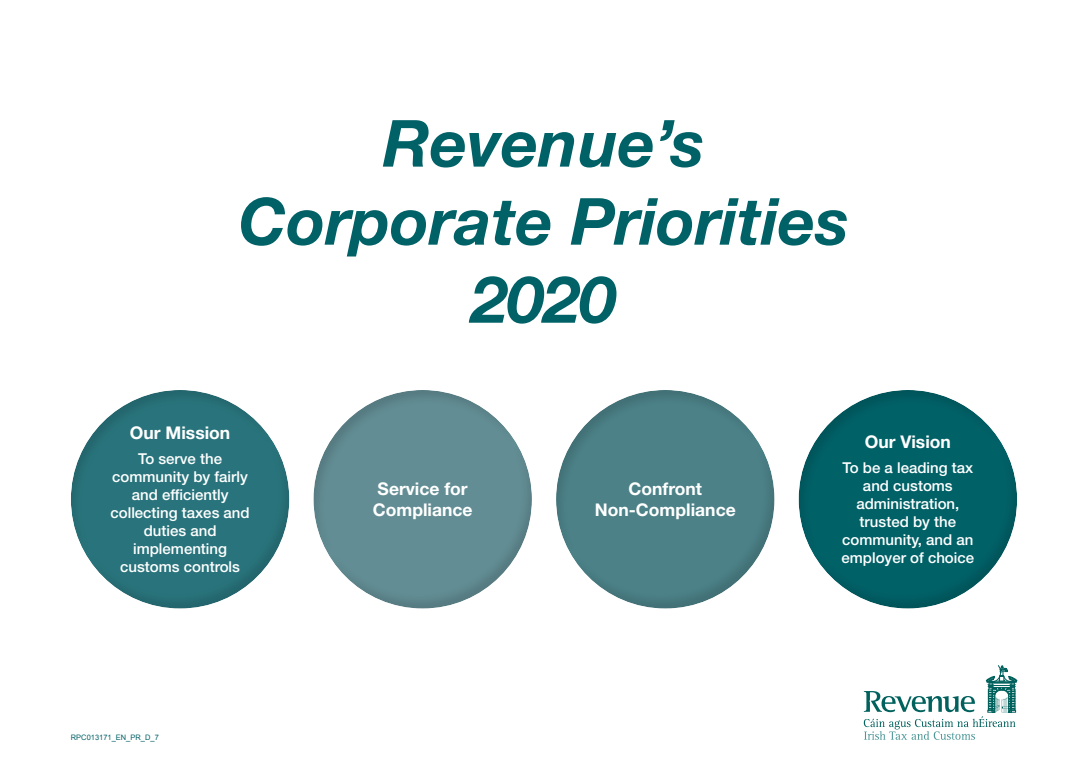
<style>
.page{position:relative;width:1088px;height:780px;background:#fff}
.page>*{position:absolute;margin:0;border:0;box-sizing:border-box;transform-origin:0 0}
.t1{font:italic 700 65px/78px "Helvetica Neue LT Std";color:#006167;text-align:center}
.t2{font:700 17.5px/21px "Helvetica Neue LT Std";color:#fff}
.t3{font:500 15px/18px "Helvetica Neue LT Std";color:#fff;text-align:center}
.t4{font:7.5px "Arial";color:#006167}
</style>
<div class="page">
<div style="left:313px;top:389px;width:220px;height:220px;background:#231f20;opacity:.15"></div>
<div style="left:556px;top:389px;width:220px;height:220px;background:#231f20;opacity:.15"></div>
<div style="left:71px;top:389px;width:220px;height:220px;background:#231f20;opacity:.15"></div>
<div style="left:798px;top:389px;width:220px;height:220px;background:#231f20;opacity:.15"></div>
<svg style="left:864px;top:665px;width:153px;height:74px"></svg>
<h1 class="t1" style="left:239px;top:103px;width:612px">Revenue’s<br>Corporate Priorities<br>2020</h1>
<p class="t2" style="left:130px;top:422px;width:102px">Our Mission</p>
<p class="t3" style="left:110px;top:449px;width:141px">To serve the community by fairly and efficiently collecting taxes and duties and implementing customs controls</p>
<p class="t4" style="left:71px;top:732px;width:89px">RPC013171_EN_PR_D_7</p>
<p class="t2" style="left:373px;top:478px;width:101px">Service for<br>Compliance</p>
<p class="t2" style="left:595px;top:478px;width:142px;text-align:center">Confront<br>Non-Compliance</p>
<p class="t2" style="left:865px;top:431px;width:88px">Our Vision</p>
<p class="t3" style="left:841px;top:458px;width:134px">To be a leading tax and customs administration, trusted by the community, and an employer of choice</p>
</div>
